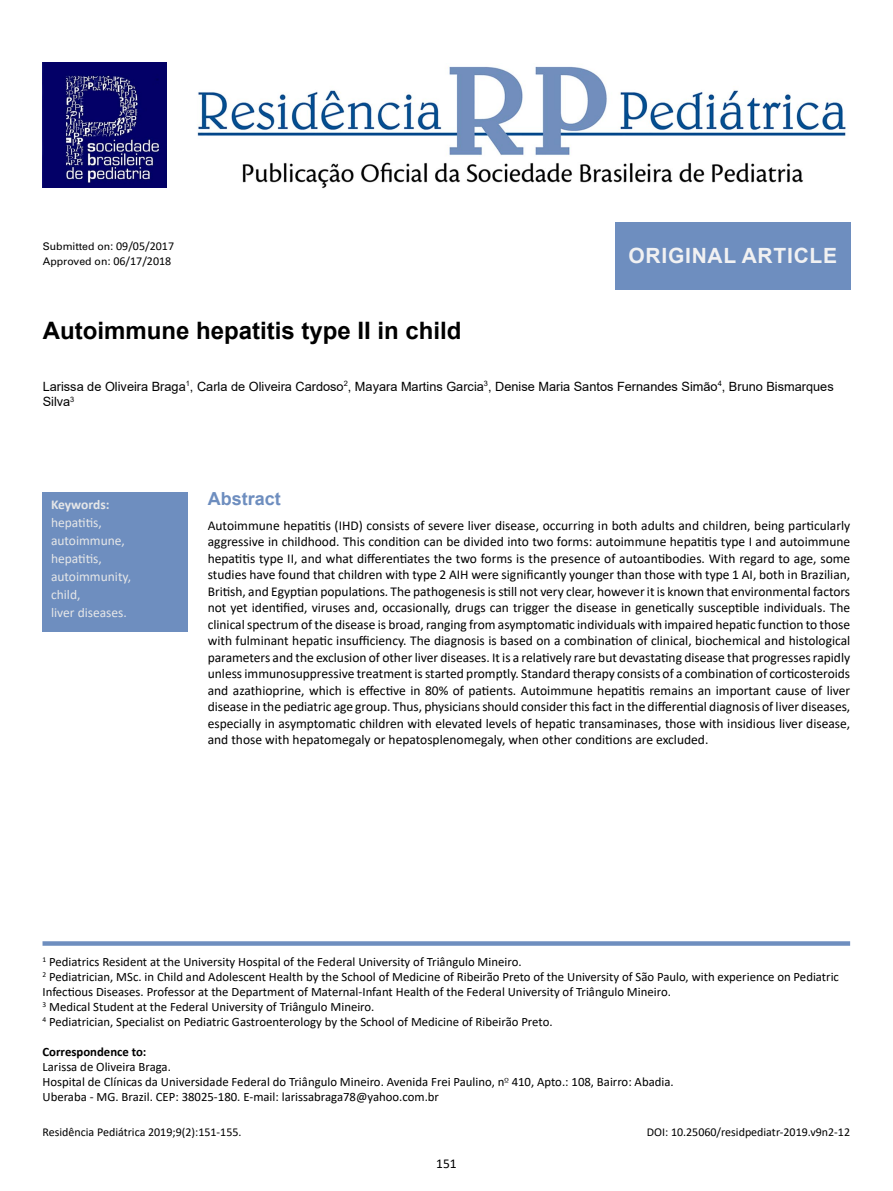
<style>
.page{position:relative;width:893px;height:1191px;background:#fff}
.page>*{position:absolute;margin:0;border:0;box-sizing:border-box;transform-origin:0 0}
.t1{font:700 24px "Arial";color:#000}
.t2{font:700 21px "Arial";letter-spacing:.035em;color:#f1f1f2}
.t3{font:700 18px "Arial";color:#6e8ebf}
.t4{font:13.5px/16.5px "Calibri";color:#000;text-align:justify}
.t5{font:13.5px/18px "Calibri";color:#e6e7e8}
.t6{font:700 13.5px "Calibri";letter-spacing:-.01em;color:#e6e7e8}
.t7{font:12.75px/15px "Calibri";color:#000}
.t8{font:12.75px/15.3px "Arial";color:#000}
.t9{font:700 12.75px "Calibri";color:#000}
.t10{font:12px "Calibri";color:#000}
.t11{font:10.5px "Univers LT Std";color:#000}
.s1{font-family:"Calibri";font-size:12px}
.s2{font-family:"Univers LT Std";font-size:10.5px}
.s3{font-family:"Gatineau Plain"}
</style>
<div class="page">
<svg style="left:43px;top:941px;width:807px;height:4px;fill:#6e8ebf"></svg>
<img style="left:197px;top:66px;width:649px;height:123px">
<img style="left:43px;top:62px;width:123px;height:126px">
<div style="left:615px;top:222px;width:235px;height:67px;background:#6e8ebf"></div>
<div style="left:43px;top:492px;width:145px;height:140px;background:#6e8ebf"></div>
<p class="t11" style="left:43px;top:240px;width:133px">Submitted on<span class="s1">: 09/05/2017</span></p>
<p class="t10" style="left:43px;top:252px;width:130px"><span class="s2">Approved on</span>: 06/17/2018</p>
<h1 class="t1" style="left:43px;top:313px;width:420px">Autoimmune hepatitis type II in child</h1>
<h2 class="t2" style="left:628px;top:241px;width:210px">ORIGINAL ARTICLE</h2>
<p class="t8" style="left:43px;top:378px;width:793px">Larissa de Oliveira Braga<sup>1</sup>, Carla de Oliveira Cardoso<sup>2</sup>, Mayara Martins Garcia<sup>3</sup>, Denise Maria Santos Fernandes Simão<sup>4</sup>, Bruno Bismarques<br>Silva<sup>3</sup></p>
<p class="t6" style="left:51px;top:495px;width:60px">Keywords:</p>
<p class="t5" style="left:51px;top:513px;width:82px">hepatitis, autoimmune, hepatitis, autoimmunity, child,<br>liver diseases.</p>
<h3 class="t3" style="left:208px;top:486px;width:75px">Abstract</h3>
<p class="t4" style="left:208px;top:516px;width:644px">Autoimmune hepatitis (IHD) consists of severe liver disease, occurring in both adults and children, being particularly aggressive in childhood. This condition can be divided into two forms: autoimmune hepatitis type I and autoimmune hepatitis type II, and what differentiates the two forms is the presence of autoantibodies. With regard to age, some studies have found that children with type 2 AIH were significantly younger than those with type 1 AI, both in Brazilian, British, and Egyptian populations. The pathogenesis is still not very clear, however it is known that environmental factors not yet identified, viruses and, occasionally, drugs can trigger the disease in genetically susceptible individuals. The clinical spectrum of the disease is broad, ranging from asymptomatic individuals with impaired hepatic function to those with fulminant hepatic insufficiency. The diagnosis is based on a combination of clinical, biochemical and histological parameters and the exclusion of other liver diseases. It is a relatively rare but devastating disease that progresses rapidly unless immunosuppressive treatment is started promptly. Standard therapy consists of a combination of corticosteroids and azathioprine, which is effective in 80% of patients. Autoimmune hepatitis remains an important cause of liver disease in the pediatric age group. Thus, physicians should consider this fact in the differential diagnosis of liver diseases, especially in asymptomatic children with elevated levels of hepatic transaminases, those with insidious liver disease, and those with hepatomegaly or hepatosplenomegaly, when other conditions are excluded.</p>
<p class="t7" style="left:43px;top:954px;width:798px"><sup>1</sup> Pediatrics Resident at the University Hospital of the Federal University of Triângulo Mineiro.<br><sup>2</sup> Pediatrician, MSc. in Child and Adolescent Health by the School of Medicine of Ribeirão Preto of the University of São Paulo, with experience on Pediatric Infectious Diseases. Professor at the Department of Maternal-Infant Health of the Federal University of Triângulo Mineiro.<br><sup>3</sup> Medical Student at the Federal University of Triângulo Mineiro.<br><sup>4</sup> Pediatrician, Specialist on Pediatric Gastroenterology by the School of Medicine of Ribeirão Preto.</p>
<p class="t9" style="left:43px;top:1042px;width:105px">Correspondence to:</p>
<p class="t7" style="left:43px;top:1059px;width:633px">Larissa de Oliveira Braga.<br>Hospital de Clínicas da Universidade Federal do Triângulo Mineiro. Avenida Frei Paulino, n<span class="s3">º</span> 410, Apto.: 108, Bairro: Abadia.<br>Uberaba - MG. Brazil. CEP: 38025-180. E-mail: larissabraga78@yahoo.com.br</p>
<p class="t10" style="left:43px;top:1123px;width:201px">Residência Pediátrica 2019;9(2):151-155.</p>
<p class="t4" style="left:436px;top:1154px;width:22px">151</p>
<p class="t10" style="left:647px;top:1123px;width:205px">DOI: 10.25060/residpediatr-2019.v9n2-12</p>
</div>
